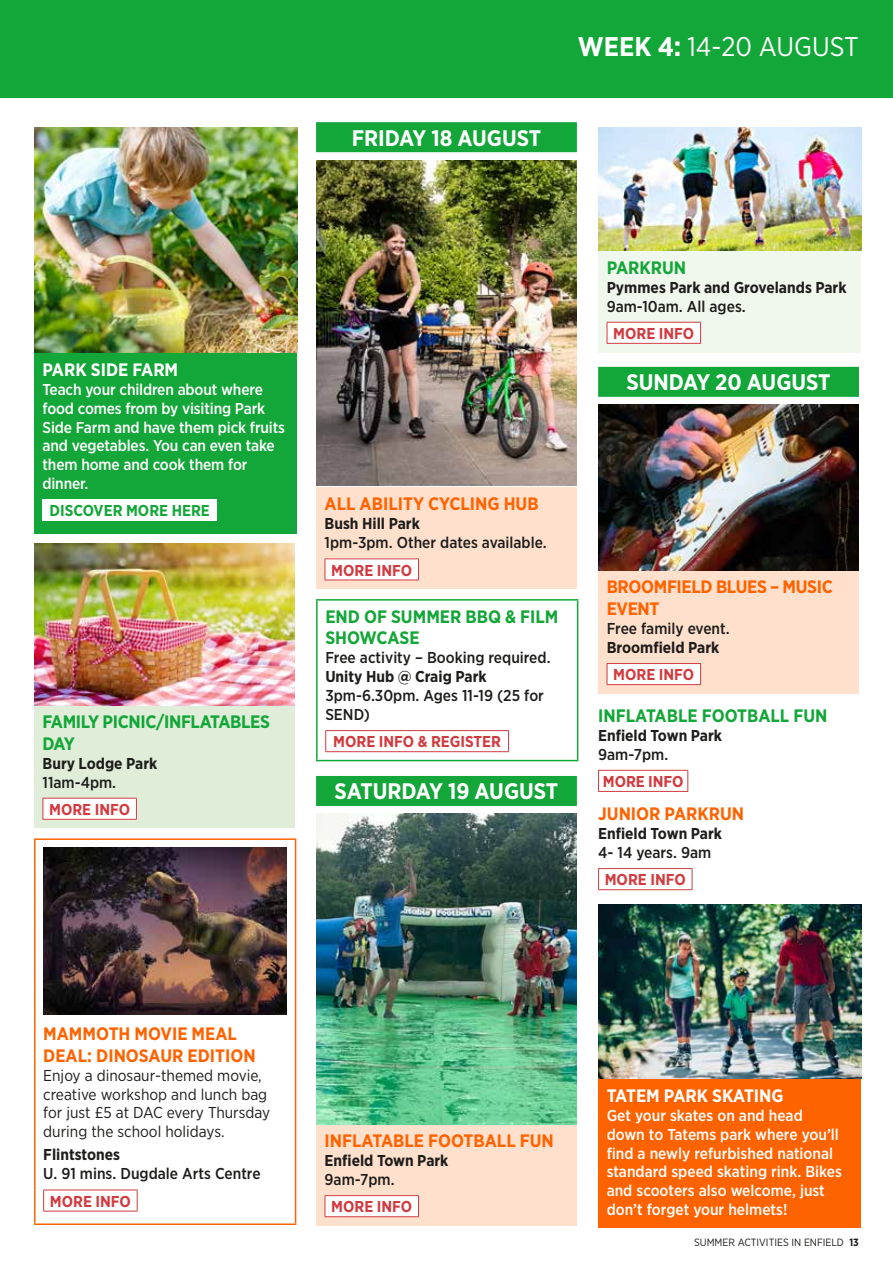
<style>
.page{position:relative;width:893px;height:1263px;background:#fff}
.page>*{position:absolute;margin:0;border:0;box-sizing:border-box;transform-origin:0 0}
.t1{font:27px "Gotham Narrow";color:#fff}
.t2{font:700 22.5px "Gotham Narrow";color:#fff}
.t3{font:700 18px/21.6px "Gotham Narrow";color:#ff6300}
.t4{font:700 18px/21.6px "Gotham Narrow";color:#13a638}
.t5{font:700 18px "Gotham Narrow";color:#fff}
.t6{font:700 18px/21.6px "Gotham Narrow";letter-spacing:-.02em;color:#13a638}
.t7{font:700 18px/21.6px "Gotham Narrow";letter-spacing:-.02em;color:#ff6300}
.t8{font:500 15.75px/18.9px "Gotham Narrow";letter-spacing:-.01em;color:#fff}
.t9{font:500 15.75px/18.9px "Gotham Narrow";color:#1d1d1b}
.t10{font:700 15.75px "Gotham Narrow";color:#1d1d1b}
.t11{font:15.75px/18.9px "Gotham Narrow";color:#1d1d1b}
.t12{font:700 15.75px "Gotham Narrow";color:#d13b40}
.t13{font:700 15.75px "Gotham Narrow";color:#13a638}
.t14{font:10.5px "Gotham Narrow";color:#1d1d1b}
.s1{font-weight:700}
</style>
<div class="page">
<div style="left:34px;top:353px;width:263px;height:180px;background:#13a638"></div>
<img style="left:34px;top:128px;width:263px;height:225px">
<div style="left:43px;top:499px;width:174px;height:22px;background:#fff"></div>
<div style="left:34px;top:705px;width:261px;height:123px;background:#e0eed9"></div>
<img style="left:34px;top:544px;width:261px;height:161px">
<div style="left:43px;top:798px;width:93px;height:21px;background:#fff"></div>
<hr style="left:43px;top:798px;width:94px;height:1px;background:#d13b40">
<svg style="left:43px;top:798px;width:1px;height:21px"></svg>
<svg style="left:136px;top:798px;width:1px;height:21px"></svg>
<hr style="left:43px;top:819px;width:94px;height:1px;background:#d13b40">
<hr style="left:34px;top:838px;width:262px;height:2px;background:#ff6300">
<hr style="left:34px;top:840px;width:2px;height:383px;background:#ff6300">
<hr style="left:295px;top:840px;width:1px;height:383px;background:#ff6300">
<hr style="left:34px;top:1223px;width:262px;height:2px;background:#ff6300">
<img style="left:43px;top:848px;width:243px;height:166px">
<hr style="left:43px;top:1189px;width:95px;height:1px;background:#d13b40">
<svg style="left:43px;top:1190px;width:1px;height:21px"></svg>
<svg style="left:137px;top:1190px;width:1px;height:21px"></svg>
<hr style="left:43px;top:1211px;width:95px;height:1px;background:#d13b40">
<div style="left:316px;top:122px;width:261px;height:30px;background:#13a638"></div>
<div style="left:316px;top:776px;width:261px;height:30px;background:#13a638"></div>
<div style="left:316px;top:487px;width:261px;height:102px;background:#ffe0cc"></div>
<img style="left:316px;top:160px;width:261px;height:326px">
<div style="left:325px;top:559px;width:93px;height:21px;background:#fff"></div>
<hr style="left:325px;top:558px;width:94px;height:1px;background:#d13b40">
<svg style="left:325px;top:559px;width:1px;height:21px"></svg>
<svg style="left:418px;top:559px;width:1px;height:21px"></svg>
<hr style="left:325px;top:580px;width:94px;height:1px;background:#d13b40">
<hr style="left:316px;top:599px;width:262px;height:2px;background:#13a638">
<hr style="left:316px;top:601px;width:2px;height:159px;background:#13a638">
<hr style="left:577px;top:601px;width:1px;height:159px;background:#13a638">
<hr style="left:316px;top:760px;width:262px;height:1px;background:#13a638">
<hr style="left:325px;top:730px;width:184px;height:1px;background:#d13b40">
<svg style="left:325px;top:731px;width:1px;height:20px"></svg>
<svg style="left:508px;top:731px;width:1px;height:20px"></svg>
<hr style="left:325px;top:751px;width:184px;height:1px;background:#d13b40">
<div style="left:316px;top:1124px;width:261px;height:101px;background:#ffe0cc"></div>
<img style="left:316px;top:814px;width:261px;height:310px">
<div style="left:325px;top:1195px;width:93px;height:22px;background:#fff"></div>
<hr style="left:325px;top:1195px;width:94px;height:1px;background:#d13b40">
<svg style="left:325px;top:1196px;width:1px;height:20px"></svg>
<svg style="left:418px;top:1196px;width:1px;height:20px"></svg>
<hr style="left:325px;top:1216px;width:94px;height:1px;background:#d13b40">
<div style="left:598px;top:367px;width:261px;height:30px;background:#13a638"></div>
<div style="left:598px;top:251px;width:263px;height:101px;background:#f0f7ed"></div>
<img style="left:598px;top:128px;width:263px;height:123px">
<div style="left:607px;top:322px;width:94px;height:21px;background:#fff"></div>
<hr style="left:607px;top:322px;width:94px;height:1px;background:#d13b40">
<svg style="left:607px;top:323px;width:1px;height:20px"></svg>
<svg style="left:700px;top:323px;width:1px;height:20px"></svg>
<hr style="left:607px;top:343px;width:94px;height:1px;background:#d13b40">
<div style="left:598px;top:571px;width:261px;height:122px;background:#ffe0cc"></div>
<img style="left:598px;top:405px;width:261px;height:166px">
<div style="left:607px;top:663px;width:94px;height:22px;background:#fff"></div>
<hr style="left:607px;top:663px;width:94px;height:1px;background:#d13b40">
<svg style="left:607px;top:664px;width:1px;height:20px"></svg>
<svg style="left:700px;top:664px;width:1px;height:20px"></svg>
<hr style="left:607px;top:684px;width:94px;height:1px;background:#d13b40">
<hr style="left:598px;top:770px;width:90px;height:1px;background:#d13b40">
<svg style="left:598px;top:771px;width:1px;height:20px"></svg>
<svg style="left:687px;top:771px;width:1px;height:20px"></svg>
<hr style="left:598px;top:791px;width:90px;height:1px;background:#d13b40">
<hr style="left:598px;top:868px;width:94px;height:1px;background:#d13b40">
<svg style="left:598px;top:869px;width:1px;height:20px"></svg>
<svg style="left:692px;top:869px;width:1px;height:20px"></svg>
<hr style="left:598px;top:889px;width:94px;height:1px;background:#d13b40">
<div style="left:598px;top:1079px;width:263px;height:149px;background:#ff6300"></div>
<img style="left:598px;top:904px;width:263px;height:175px">
<div style="left:0;top:0;width:893px;height:98px;background:#13a638"></div>
<h2 class="t2" style="left:352px;top:123px;width:191px">FRIDAY 18 AUGUST</h2>
<h1 class="t1" style="left:578px;top:29px;width:283px"><span class="s1">WEEK 4:</span> 14-20 AUGUST</h1>
<p class="t5" style="left:43px;top:358px;width:137px">PARK SIDE FARM</p>
<p class="t8" style="left:43px;top:380px;width:244px">Teach your children about where food comes from by visiting Park<br>Side Farm and have them pick fruits and vegetables. You can even take them home and cook them for dinner.</p>
<p class="t13" style="left:49px;top:501px;width:162px">DISCOVER MORE HERE</p>
<p class="t6" style="left:43px;top:711px;width:229px">FAMILY PICNIC/INFLATABLES<br>DAY</p>
<p class="t10" style="left:43px;top:753px;width:116px">Bury Lodge Park</p>
<p class="t9" style="left:43px;top:772px;width:75px">11am-4pm.</p>
<p class="t12" style="left:49px;top:799px;width:83px">MORE INFO</p>
<p class="t3" style="left:325px;top:493px;width:216px">ALL ABILITY CYCLING HUB</p>
<p class="t10" style="left:325px;top:514px;width:97px">Bush Hill Park</p>
<p class="t9" style="left:325px;top:533px;width:224px">1pm-3pm. Other dates available.</p>
<p class="t12" style="left:331px;top:560px;width:83px">MORE INFO</p>
<p class="t4" style="left:325px;top:605px;width:235px">END OF SUMMER BBQ &amp; FILM<br>SHOWCASE</p>
<p class="t9" style="left:325px;top:648px;width:227px">Free activity – Booking required.</p>
<p class="t10" style="left:325px;top:666px;width:163px">Unity Hub @ Craig Park</p>
<p class="t9" style="left:325px;top:686px;width:220px">3pm-6.30pm. Ages 11-19 (25 for<br>SEND)</p>
<p class="t12" style="left:333px;top:732px;width:169px">MORE INFO &amp; REGISTER</p>
<h2 class="t2" style="left:335px;top:777px;width:225px">SATURDAY 19 AUGUST</h2>
<p class="t4" style="left:607px;top:256px;width:81px">PARKRUN</p>
<p class="t10" style="left:607px;top:277px;width:241px">Pymmes Park and Grovelands Park</p>
<p class="t9" style="left:607px;top:296px;width:141px">9am-10am. All ages.</p>
<p class="t12" style="left:613px;top:323px;width:83px">MORE INFO</p>
<h2 class="t2" style="left:626px;top:368px;width:206px">SUNDAY 20 AUGUST</h2>
<p class="t7" style="left:607px;top:576px;width:228px">BROOMFIELD BLUES – MUSIC<br>EVENT</p>
<p class="t9" style="left:607px;top:619px;width:125px">Free family event.</p>
<p class="t10" style="left:607px;top:637px;width:114px">Broomfield Park</p>
<p class="t12" style="left:613px;top:665px;width:83px">MORE INFO</p>
<p class="t4" style="left:598px;top:705px;width:231px">INFLATABLE FOOTBALL FUN</p>
<p class="t10" style="left:598px;top:725px;width:125px">Enfield Town Park</p>
<p class="t9" style="left:598px;top:744px;width:72px">9am-7pm.</p>
<p class="t12" style="left:603px;top:771px;width:82px">MORE INFO</p>
<p class="t3" style="left:598px;top:803px;width:148px">JUNIOR PARKRUN</p>
<p class="t10" style="left:598px;top:823px;width:125px">Enfield Town Park</p>
<p class="t9" style="left:598px;top:843px;width:115px">4- 14 years. 9am</p>
<p class="t12" style="left:605px;top:870px;width:83px">MORE INFO</p>
<p class="t3" style="left:43px;top:1023px;width:214px">MAMMOTH MOVIE MEAL<br>DEAL: DINOSAUR EDITION</p>
<p class="t11" style="left:43px;top:1065px;width:228px">Enjoy a dinosaur-themed movie, creative workshop and lunch bag for just £5 at DAC every Thursday during the school holidays.</p>
<p class="t10" style="left:43px;top:1145px;width:78px">Flintstones</p>
<p class="t9" style="left:43px;top:1164px;width:219px">U. 91 mins. Dugdale Arts Centre</p>
<p class="t12" style="left:50px;top:1191px;width:83px">MORE INFO</p>
<p class="t3" style="left:325px;top:1130px;width:231px">INFLATABLE FOOTBALL FUN</p>
<p class="t10" style="left:325px;top:1150px;width:125px">Enfield Town Park</p>
<p class="t9" style="left:325px;top:1170px;width:72px">9am-7pm.</p>
<p class="t12" style="left:331px;top:1197px;width:83px">MORE INFO</p>
<p class="t5" style="left:607px;top:1084px;width:178px">TATEM PARK SKATING</p>
<p class="t8" style="left:607px;top:1105px;width:237px">Get your skates on and head down to Tatems park where you’ll find a newly refurbished national standard speed skating rink. Bikes and scooters also welcome, just don’t forget your helmets!</p>
<p class="t14" style="left:694px;top:1236px;width:166px">SUMMER ACTIVITIES IN ENFIELD <span class="s1">13</span></p>
</div>
